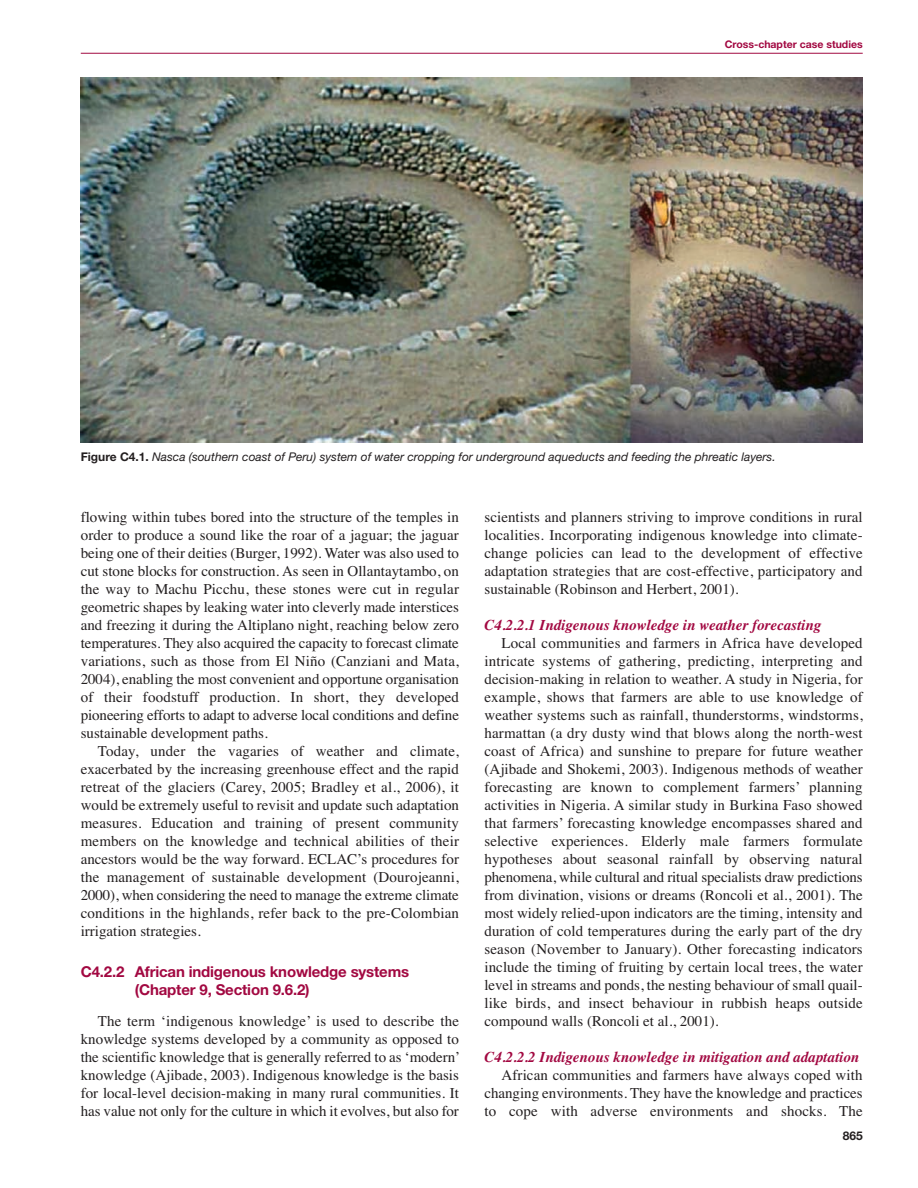
<style>
.page{position:relative;width:918px;height:1188px;background:#fff}
.page>*{position:absolute;margin:0;border:0;box-sizing:border-box;transform-origin:0 0}
.t1{font:15px/18px "Times";color:#231f20;text-align:justify}
.t2{font:italic 700 15px "Times";color:#a20841}
.t3{font:700 15px/18px "Helvetica Neue";letter-spacing:-.01em;color:#a20841}
.t4{font:italic 12px "Helvetica Neue";color:#231f20}
.t5{font:700 12px "Helvetica Neue";color:#231f20}
.t6{font:700 10.5px "Helvetica Neue";color:#a20841}
.s1{font-weight:700;font-style:normal}
</style>
<div class="page">
<hr style="left:81px;top:53px;width:782px;height:1px;background:#a20841">
<img style="left:81px;top:77px;width:782px;height:366px">
<p class="t6" style="left:725px;top:40px;width:139px">Cross-chapter case studies</p>
<p class="t4" style="left:81px;top:452px;width:696px"><span class="s1">Figure C4.1.</span> Nasca (southern coast of Peru) system of water cropping for underground aqueducts and feeding the phreatic layers.</p>
<p class="t1" style="left:81px;top:508px;width:380px">flowing within tubes bored into the structure of the temples in order to produce a sound like the roar of a jaguar; the jaguar being one of their deities (Burger, 1992). Water was also used to cut stone blocks for construction. As seen in Ollantaytambo, on the way to Machu Picchu, these stones were cut in regular geometric shapes by leaking water into cleverly made interstices and freezing it during the Altiplano night, reaching below zero temperatures. They also acquired the capacity to forecast climate variations, such as those from El Niño (Canziani and Mata, 2004), enabling the most convenient and opportune organisation of their foodstuff production. In short, they developed pioneering efforts to adapt to adverse local conditions and define sustainable development paths.</p>
<p class="t1" style="left:81px;top:742px;width:380px;text-indent:17px">Today, under the vagaries of weather and climate, exacerbated by the increasing greenhouse effect and the rapid retreat of the glaciers (Carey, 2005; Bradley et al., 2006), it would be extremely useful to revisit and update such adaptation measures. Education and training of present community members on the knowledge and technical abilities of their ancestors would be the way forward. ECLAC’s procedures for the management of sustainable development (Dourojeanni, 2000), when considering the need to manage the extreme climate conditions in the highlands, refer back to the pre-Colombian irrigation strategies.</p>
<p class="t3" style="left:135px;top:964px;width:276px;text-indent:-54px">C4.2.2 African indigenous knowledge systems (Chapter 9, Section 9.6.2)</p>
<p class="t1" style="left:81px;top:1012px;width:381px;text-indent:17px">The term ‘indigenous knowledge’ is used to describe the knowledge systems developed by a community as opposed to the scientific knowledge that is generally referred to as ‘modern’ knowledge (Ajibade, 2003). Indigenous knowledge is the basis for local-level decision-making in many rural communities. It has value not only for the culture in which it evolves, but also for</p>
<p class="t1" style="left:485px;top:508px;width:380px">scientists and planners striving to improve conditions in rural localities. Incorporating indigenous knowledge into climate&shy;change policies can lead to the development of effective adaptation strategies that are cost-effective, participatory and sustainable (Robinson and Herbert, 2001).</p>
<p class="t2" style="left:485px;top:616px;width:338px">C4.2.2.1 Indigenous knowledge in weather forecasting</p>
<p class="t1" style="left:485px;top:634px;width:380px;text-indent:17px">Local communities and farmers in Africa have developed intricate systems of gathering, predicting, interpreting and decision-making in relation to weather. A study in Nigeria, for example, shows that farmers are able to use knowledge of weather systems such as rainfall, thunderstorms, windstorms, harmattan (a dry dusty wind that blows along the north-west coast of Africa) and sunshine to prepare for future weather (Ajibade and Shokemi, 2003). Indigenous methods of weather forecasting are known to complement farmers’ planning activities in Nigeria. A similar study in Burkina Faso showed that farmers’ forecasting knowledge encompasses shared and selective experiences. Elderly male farmers formulate hypotheses about seasonal rainfall by observing natural phenomena, while cultural and ritual specialists draw predictions from divination, visions or dreams (Roncoli et al., 2001). The most widely relied-upon indicators are the timing, intensity and duration of cold temperatures during the early part of the dry season (November to January). Other forecasting indicators include the timing of fruiting by certain local trees, the water level in streams and ponds, the nesting behaviour of small quail&shy;like birds, and insect behaviour in rubbish heaps outside compound walls (Roncoli et al., 2001).</p>
<p class="t2" style="left:485px;top:1048px;width:376px">C4.2.2.2 Indigenous knowledge in mitigation and adaptation</p>
<p class="t1" style="left:485px;top:1066px;width:380px;text-indent:17px">African communities and farmers have always coped with changing environments. They have the knowledge and practices to cope with adverse environments and shocks. The</p>
<p class="t5" style="left:843px;top:1131px;width:21px">865</p>
</div>
